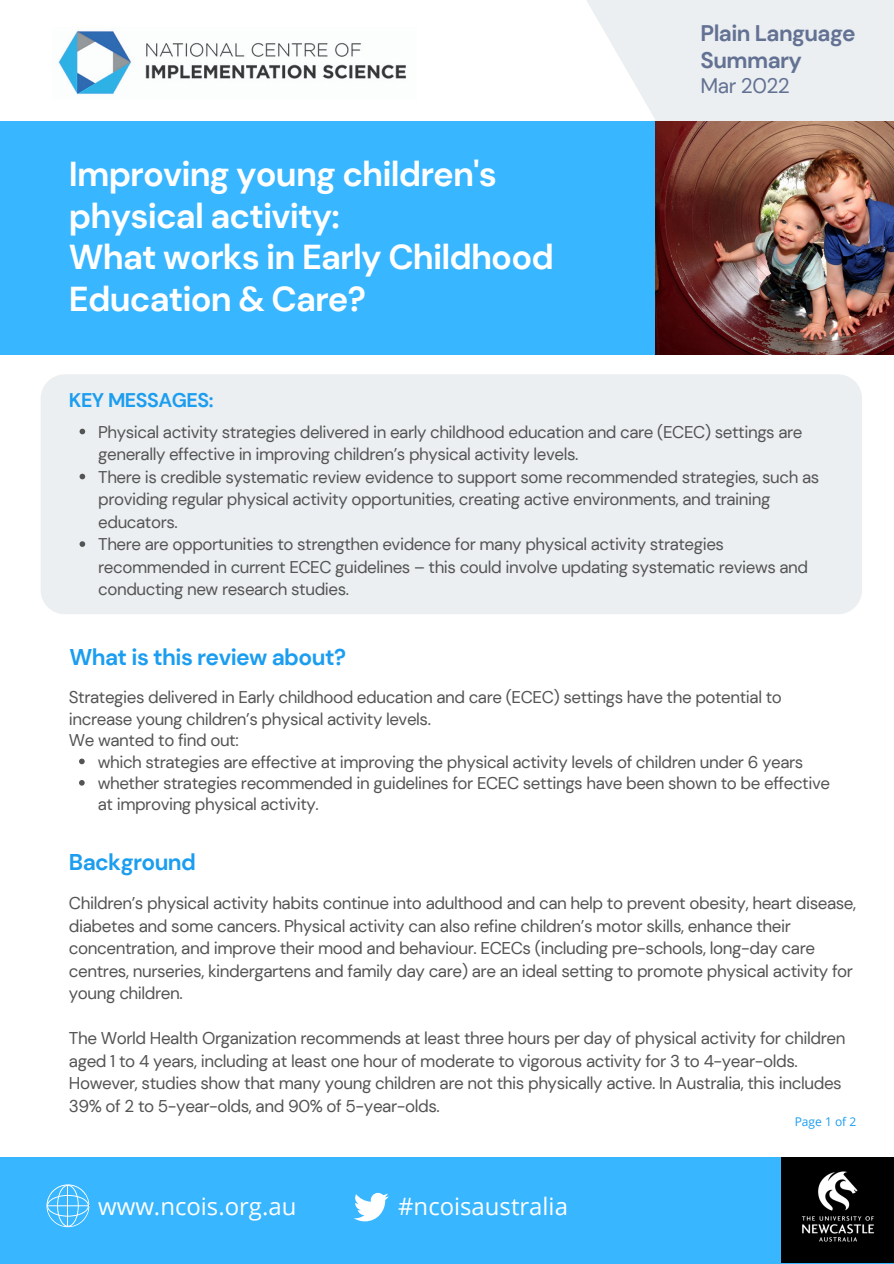
<style>
.page{position:relative;width:894px;height:1264px;background:#fff}
.page>*{position:absolute;margin:0;border:0;box-sizing:border-box;transform-origin:0 0}
.t1{font:700 34.5px/41.7px "DM Sans";letter-spacing:-.025em;color:#fff}
.t2{font:23.85px "Open Sans";color:#fff}
.t3{font:700 22.8px "DM Sans";letter-spacing:-.025em;color:#1b9df0}
.t4{font:700 22.5px "DM Sans";letter-spacing:-.025em;color:#637193}
.t5{font:21px "DM Sans";letter-spacing:-.025em;color:#637193}
.t6{font:700 19.8px "DM Sans";letter-spacing:-.025em;color:#1b9df0}
.t7{font:17.1px/22.5px "DM Sans";letter-spacing:-.025em;color:#545454}
.t8{font:16.95px/22.5px "DM Sans";letter-spacing:-.025em;color:#545454}
.t9{font:12px "Open Sans";color:#1b9df0}
</style>
<div class="page">
<img style="left:58px;top:30px;width:349px;height:66px">
<svg style="left:586px;top:0;width:307px;height:121px;background:#edf0f2"></svg>
<div style="left:0;top:121px;width:724px;height:234px;background:#38b6ff"></div>
<div style="left:41px;top:374px;width:820px;height:240px;background:#ebeff1;border-radius:24px"></div>
<div style="left:0;top:1157px;width:893px;height:106px;background:#38b6ff"></div>
<svg style="left:354px;top:1192px;width:35px;height:30px"></svg>
<svg style="left:46px;top:1184px;width:43px;height:43px"></svg>
<hr style="left:67px;top:1185px;width:1px;height:41px;background:#fff">
<hr style="left:47px;top:1205px;width:41px;height:1px;background:#fff">
<img style="left:781px;top:1157px;width:112px;height:105px">
<img style="left:655px;top:121px;width:238px;height:234px">
<svg style="left:79px;top:428px;width:6px;height:6px"></svg>
<svg style="left:79px;top:473px;width:6px;height:6px"></svg>
<svg style="left:79px;top:541px;width:6px;height:6px"></svg>
<svg style="left:79px;top:758px;width:6px;height:6px"></svg>
<svg style="left:79px;top:780px;width:6px;height:5px"></svg>
<p class="t1" style="left:69px;top:153px;width:429px">Improving young children's physical activity:</p>
<p class="t1" style="left:69px;top:237px;width:486px">What works in Early Childhood<br>Education &amp; Care?</p>
<p class="t6" style="left:69px;top:387px;width:146px">KEY MESSAGES:</p>
<p class="t4" style="left:700px;top:19px;width:157px">Plain Language</p>
<p class="t4" style="left:700px;top:46px;width:103px">Summary</p>
<p class="t5" style="left:700px;top:72px;width:91px">Mar 2022</p>
<p class="t8" style="left:98px;top:420px;width:705px">Physical activity strategies delivered in early childhood education and care (ECEC) settings are generally effective in improving children’s physical activity levels.</p>
<p class="t8" style="left:98px;top:465px;width:722px">There is credible systematic review evidence to support some recommended strategies, such as providing regular physical activity opportunities, creating active environments, and training educators.</p>
<p class="t8" style="left:98px;top:533px;width:711px">There are opportunities to strengthen evidence for many physical activity strategies recommended in current ECEC guidelines – this could involve updating systematic reviews and conducting new research studies.</p>
<p class="t3" style="left:69px;top:642px;width:278px">What is this review about?</p>
<p class="t8" style="left:69px;top:687px;width:714px;line-height:21.5px">Strategies delivered in Early childhood education and care (ECEC) settings have the potential to increase young children’s physical activity levels.</p>
<p class="t8" style="left:69px;top:729px;width:171px">We wanted to find out:</p>
<p class="t8" style="left:98px;top:750px;width:706px">which strategies are effective at improving the physical activity levels of children under 6 years</p>
<p class="t8" style="left:98px;top:772px;width:733px;line-height:21.5px">whether strategies recommended in guidelines for ECEC settings have been shown to be effective at improving physical activity.</p>
<p class="t3" style="left:69px;top:847px;width:129px">Background</p>
<p class="t7" style="left:69px;top:892px;width:788px">Children’s physical activity habits continue into adulthood and can help to prevent obesity, heart disease, diabetes and some cancers. Physical activity can also refine children’s motor skills, enhance their concentration, and improve their mood and behaviour. ECECs (including pre-schools, long-day care centres, nurseries, kindergartens and family day care) are an ideal setting to promote physical activity for young children.</p>
<p class="t7" style="left:69px;top:1027px;width:777px">The World Health Organization recommends at least three hours per day of physical activity for children aged 1 to 4 years, including at least one hour of moderate to vigorous activity for 3 to 4-year-olds.<br>However, studies show that many young children are not this physically active. In Australia, this includes 39% of 2 to 5-year-olds, and 90% of 5-year-olds.</p>
<p class="t9" style="left:794px;top:1112px;width:63px">Page 1 of 2</p>
<p class="t2" style="left:98px;top:1189px;width:200px">www.ncois.org.au</p>
<p class="t2" style="left:398px;top:1189px;width:171px">#ncoisaustralia</p>
</div>
